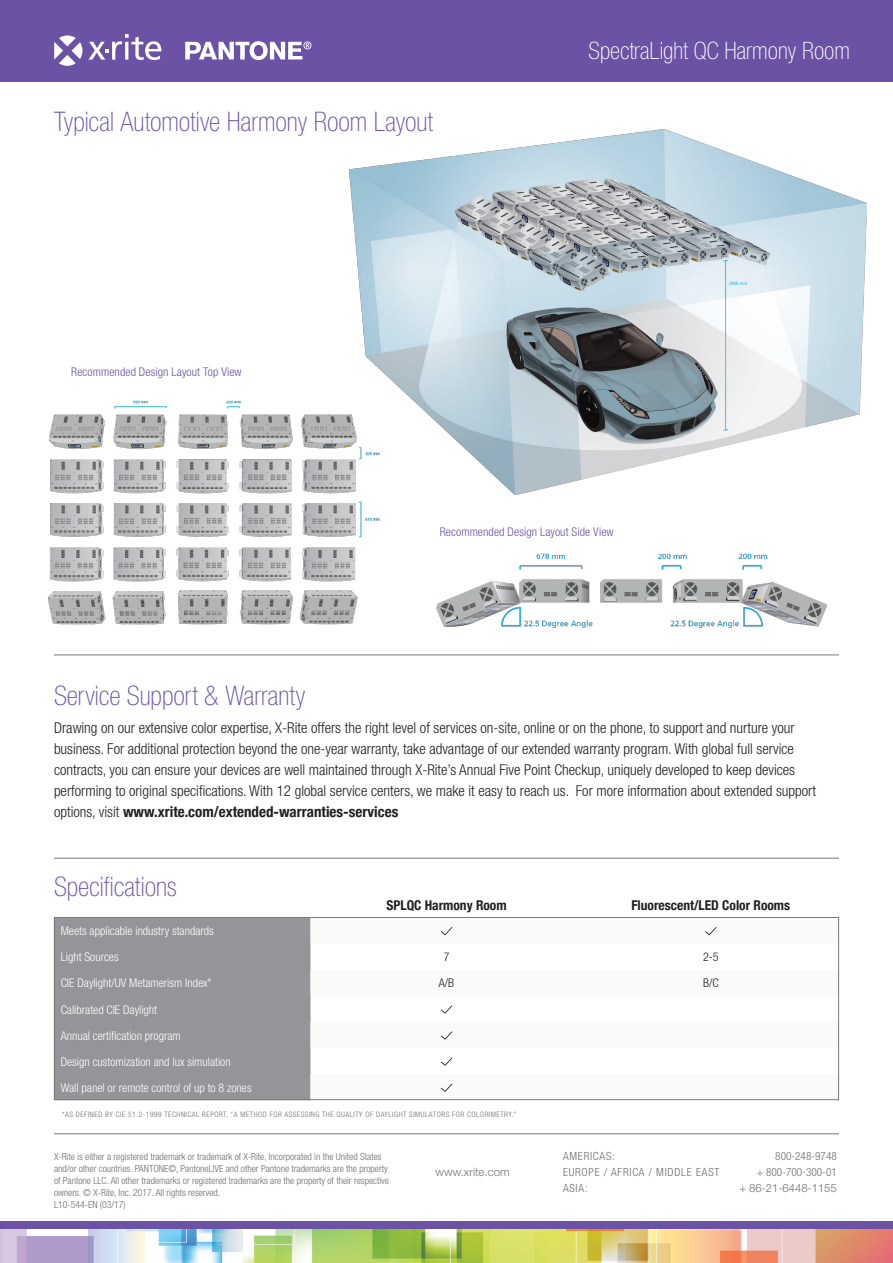
<style>
.page{position:relative;width:893px;height:1263px;background:#fff}
.page>*{position:absolute;margin:0;border:0;box-sizing:border-box;transform-origin:0 0}
.t1{font:100 condensed 27px "Helvetica Neue";color:#6b52a5}
.t2{font:100 condensed 24px "Helvetica Neue";color:#fff}
.SellSheet-Body{font:300 condensed 15px/21px "Helvetica Neue";color:#231f20}
.t3{font:700 condensed 13.5px "Helvetica Neue";color:#231f20}
.t4{font:300 condensed 12px "Helvetica Neue";color:#fff}
.t5{font:300 condensed 12px "Helvetica Neue";letter-spacing:.01em;color:#6b52a5}
.t6{font:300 condensed 12px "Helvetica Neue";color:#231f20}
.t7{font:300 11.55px "Helvetica Neue";color:#76787b}
.t8{font:300 condensed 11.25px "Helvetica Neue";letter-spacing:.07em;color:#6c6d70}
.t9{font:300 condensed 11.25px "Helvetica Neue";color:#6c6d70}
.t10{font:300 11.25px "Helvetica Neue";color:#6c6d70}
.t11{font:300 condensed 9.75px/12px "Helvetica Neue";color:#6c6d70}
.t12{font:300 condensed 7.5px "Helvetica Neue";letter-spacing:.07em;color:#6c6d70}
.s1{font-weight:700}
</style>
<div class="page">
<div style="left:56px;top:919px;width:254px;height:179px;background:#939598"></div>
<svg style="left:441px;top:927px;width:11px;height:8px"></svg>
<svg style="left:705px;top:927px;width:11px;height:8px"></svg>
<svg style="left:441px;top:1005px;width:11px;height:8px"></svg>
<svg style="left:441px;top:1031px;width:11px;height:9px"></svg>
<svg style="left:441px;top:1057px;width:11px;height:9px"></svg>
<svg style="left:441px;top:1084px;width:11px;height:8px"></svg>
<div style="left:0;top:0;width:893px;height:82px;background:#6b52a5"></div>
<hr style="left:54px;top:654px;width:785px;height:1px;background:#76787b">
<svg style="left:185px;top:41px;width:126px;height:19px"></svg>
<svg style="left:54px;top:34px;width:107px;height:32px"></svg>
<img style="left:0;top:1229px;width:893px;height:34px">
<div style="left:0;top:1221px;width:893px;height:8px;background:#6b52a5"></div>
<hr style="left:54px;top:1133px;width:785px;height:1px;background:#76787b">
<div style="left:54px;top:917px;width:785px;height:183px;border:1px solid #76787b"></div>
<hr style="left:54px;top:858px;width:785px;height:1px;background:#76787b">
<img style="left:349px;top:130px;width:517px;height:364px">
<img style="left:48px;top:386px;width:345px;height:239px">
<img style="left:436px;top:553px;width:392px;height:75px">
<p class="t1" style="left:54px;top:106px;width:381px">Typical Automotive Harmony Room Layout</p>
<p class="t5" style="left:71px;top:365px;width:172px">Recommended Design Layout Top View</p>
<p class="t2" style="left:588px;top:37px;width:263px">SpectraLight QC Harmony Room</p>
<p class="t5" style="left:440px;top:524px;width:175px">Recommended Design Layout Side View</p>
<p class="t1" style="left:54px;top:680px;width:253px">Service Support &amp; Warranty</p>
<p class="SellSheet-Body" style="left:54px;top:717px;width:763px">Drawing on our extensive color expertise, X-Rite offers the right level of services on-site, online or on the phone, to support and nurture your business. For additional protection beyond the one-year warranty, take advantage of our extended warranty program. With global full service contracts, you can ensure your devices are well maintained through X-Rite’s Annual Five Point Checkup, uniquely developed to keep devices performing to original specifications. With 12 global service centers, we make it easy to reach us. For more information about extended support options, visit <span class="s1">www.xrite.com/extended-warranties-services</span></p>
<p class="t1" style="left:54px;top:871px;width:124px">Specifications</p>
<p class="t3" style="left:386px;top:894px;width:122px">SPLQC Harmony Room</p>
<p class="t3" style="left:631px;top:894px;width:160px">Fluorescent/LED Color Rooms</p>
<p class="t4" style="left:61px;top:924px;width:155px">Meets applicable industry standards</p>
<p class="t4" style="left:61px;top:950px;width:59px">Light Sources</p>
<p class="t6" style="left:444px;top:950px;width:7px">7</p>
<p class="t6" style="left:703px;top:950px;width:17px">2-5</p>
<p class="t4" style="left:61px;top:976px;width:152px">CIE Daylight/UV Metamerism Index*</p>
<p class="t6" style="left:439px;top:976px;width:17px">A/B</p>
<p class="t6" style="left:703px;top:976px;width:17px">B/C</p>
<p class="t4" style="left:61px;top:1002px;width:98px">Calibrated CIE Daylight</p>
<p class="t4" style="left:61px;top:1028px;width:122px">Annual certification program</p>
<p class="t4" style="left:61px;top:1055px;width:171px">Design customization and lux simulation</p>
<p class="t4" style="left:61px;top:1081px;width:192px">Wall panel or remote control of up to 8 zones</p>
<p class="t12" style="left:62px;top:1110px;width:456px">*AS DEFINED BY CIE 51.2-1999 TECHNICAL REPORT, “A METHOD FOR ASSESSING THE QUALITY OF DAYLIGHT SIMULATORS FOR COLORIMETRY.”</p>
<p class="t11" style="left:54px;top:1150px;width:337px">X-Rite is either a registered trademark or trademark of X-Rite, Incorporated in the United States and/or other countries. PANTONE©, PantoneLIVE and other Pantone trademarks are the property of Pantone LLC. All other trademarks or registered trademarks are the property of their respective owners. © X-Rite, Inc. 2017. All rights reserved.</p>
<p class="t11" style="left:54px;top:1198px;width:73px">L10-544-EN (03/17)</p>
<p class="t7" style="left:436px;top:1164px;width:76px">www.xrite.com</p>
<p class="t8" style="left:563px;top:1149px;width:53px">AMERICAS:</p>
<p class="t9" style="left:775px;top:1149px;width:63px">800-248-9748</p>
<p class="t8" style="left:563px;top:1165px;width:158px">EUROPE / AFRICA / MIDDLE EAST</p>
<p class="t9" style="left:757px;top:1165px;width:82px">+ 800-700-300-01</p>
<p class="t8" style="left:563px;top:1181px;width:26px">ASIA:</p>
<p class="t10" style="left:739px;top:1181px;width:99px">+ 86-21-6448-1155</p>
</div>
